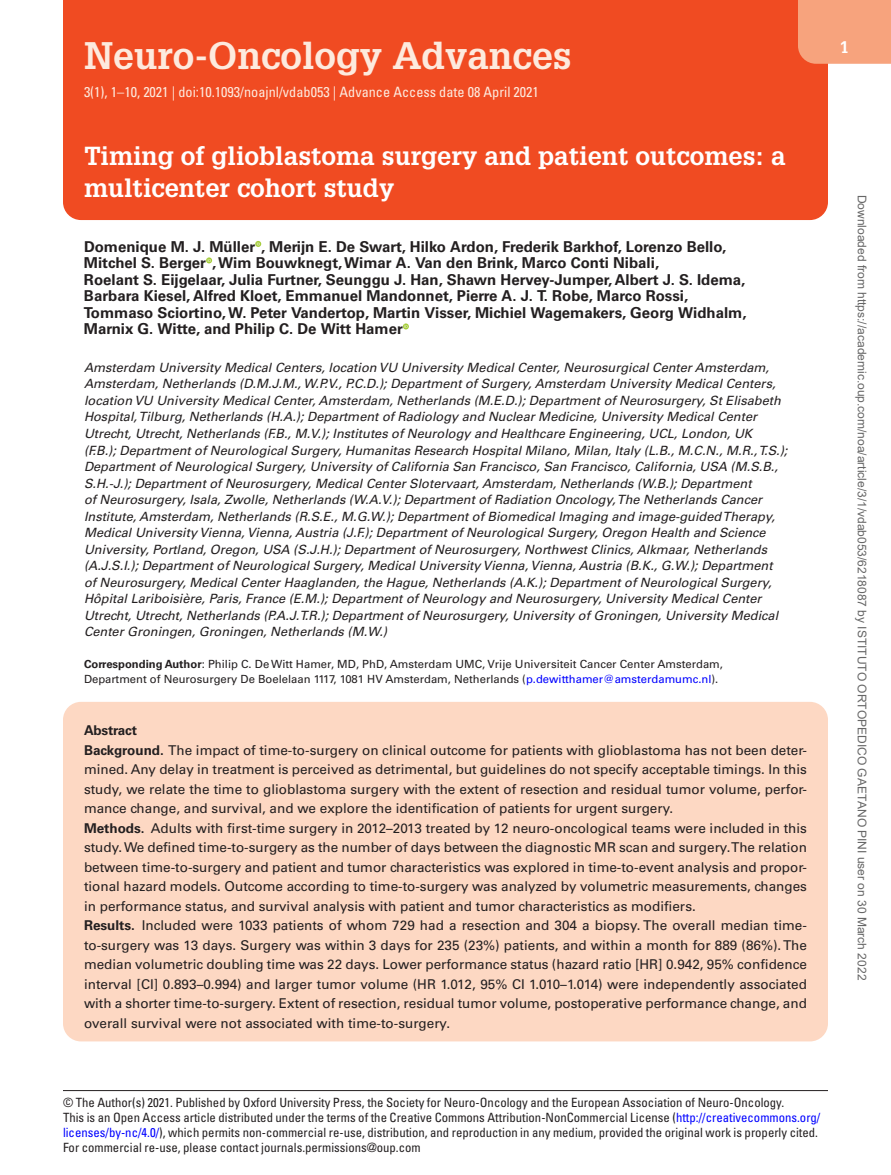
<style>
.page{position:relative;width:891px;height:1175px;background:#fff}
.page>*{position:absolute;margin:0;border:0;box-sizing:border-box;transform-origin:0 0}
.t1{font:700 37.5px "Glypha LT Std";color:#fdeade}
.t2{font:700 25.5px/31.5px "Glypha LT Std";color:#fff}
.t3{font:700 16.5px "Glypha LT Std";color:#fff}
.t4{font:700 15px/16.5px "Univers LT Std";color:#231f20}
.t5{font:condensed 14.25px "Univers LT Std";color:#fdeade}
.t6{font:13.5px/19.5px "Univers LT Std";color:#231f20}
.t7{font:italic 12.75px/16.5px "Univers LT Std";color:#231f20}
.t8{font:condensed 12.75px/15px "Univers LT Std";color:#231f20}
.t9{font:12px "Arial";color:#666}
.t10{font:11.25px/15px "Univers LT Std";color:#231f20}
.s1{font-weight:700}
.s2{color:#00f}
</style>
<div class="page">
<div style="left:63px;top:0;width:765px;height:166px;background:#f04b22"></div>
<div style="left:798px;top:0;width:93px;height:64px;background:#f7a37d"></div>
<hr style="left:63px;top:1090px;width:765px;height:1px;background:#231f20">
<div style="left:63px;top:702px;width:765px;height:339px;background:#fdd8c3;border-radius:18px"></div>
<svg style="left:255px;top:241px;width:6px;height:6px"></svg>
<svg style="left:206px;top:257px;width:6px;height:6px"></svg>
<svg style="left:403px;top:323px;width:6px;height:6px"></svg>
<div style="left:63px;top:166px;width:765px;height:54px;background:#f04b22"></div>
<h1 class="t1" style="left:84px;top:32px;width:489px">Neuro-Oncology Advances</h1>
<p class="t5" style="left:84px;top:83px;width:456px">3(1), 1–10, 2021 | doi:10.1093/noajnl/vdab053 | Advance Access date 08 April 2021</p>
<h2 class="t2" style="left:84px;top:140px;width:703px">Timing of glioblastoma surgery and patient outcomes: a multicenter cohort study</h2>
<p class="t4" style="left:84px;top:238px;width:664px">Domenique M. J. Müller , Merijn E. De Swart, Hilko Ardon, Frederik Barkhof, Lorenzo Bello, Mitchel S. Berger , Wim Bouwknegt, Wimar A. Van den Brink, Marco Conti Nibali,<br>Roelant S. Eijgelaar, Julia Furtner, Seunggu J. Han, Shawn Hervey-Jumper, Albert J. S. Idema, Barbara Kiesel, Alfred Kloet, Emmanuel Mandonnet, Pierre A. J. T. Robe, Marco Rossi, Tommaso Sciortino, W. Peter Vandertop, Martin Visser, Michiel Wagemakers, Georg Widhalm, Marnix G. Witte, and Philip C. De Witt Hamer</p>
<p class="t7" style="left:84px;top:359px;width:705px">Amsterdam University Medical Centers, location VU University Medical Center, Neurosurgical Center Amsterdam, Amsterdam, Netherlands (D.M.J.M., W.P.V., P.C.D.); Department of Surgery, Amsterdam University Medical Centers, location VU University Medical Center, Amsterdam, Netherlands (M.E.D.); Department of Neurosurgery, St Elisabeth Hospital, Tilburg, Netherlands (H.A.); Department of Radiology and Nuclear Medicine, University Medical Center Utrecht, Utrecht, Netherlands (F.B., M.V.); Institutes of Neurology and Healthcare Engineering, UCL, London, UK (F.B.); Department of Neurological Surgery, Humanitas Research Hospital Milano, Milan, Italy (L.B., M.C.N., M.R., T.S.); Department of Neurological Surgery, University of California San Francisco, San Francisco, California, USA (M.S.B., S.H.-J.); Department of Neurosurgery, Medical Center Slotervaart, Amsterdam, Netherlands (W.B.); Department<br>of Neurosurgery, Isala, Zwolle, Netherlands (W.A.V.); Department of Radiation Oncology, The Netherlands Cancer Institute, Amsterdam, Netherlands (R.S.E., M.G.W.); Department of Biomedical Imaging and image-guided Therapy, Medical University Vienna, Vienna, Austria (J.F.); Department of Neurological Surgery, Oregon Health and Science University, Portland, Oregon, USA (S.J.H.); Department of Neurosurgery, Northwest Clinics, Alkmaar, Netherlands (A.J.S.I.); Department of Neurological Surgery, Medical University Vienna, Vienna, Austria (B.K., G.W.); Department of Neurosurgery, Medical Center Haaglanden, the Hague, Netherlands (A.K.); Department of Neurological Surgery, Hôpital Lariboisière, Paris, France (E.M.); Department of Neurology and Neurosurgery, University Medical Center Utrecht, Utrecht, Netherlands (P.A.J.T.R.); Department of Neurosurgery, University of Groningen, University Medical Center Groningen, Groningen, Netherlands (M.W.)</p>
<p class="t10" style="left:84px;top:657px;width:641px"><span class="s1">Corresponding Author</span>: Philip C. De Witt Hamer, MD, PhD, Amsterdam UMC, Vrije Universiteit Cancer Center Amsterdam,<br>Department of Neurosurgery De Boelelaan 1117, 1081 HV Amsterdam, Netherlands (<span class="s2">p.dewitthamer@amsterdamumc.nl</span>).</p>
<p class="t6" style="left:84px;top:720px;width:725px"><span class="s1">Abstract<br>Background.</span> The impact of time-to-surgery on clinical outcome for patients with glioblastoma has not been deter&shy;mined. Any delay in treatment is perceived as detrimental, but guidelines do not specify acceptable timings. In this study, we relate the time to glioblastoma surgery with the extent of resection and residual tumor volume, perfor&shy;mance change, and survival, and we explore the identification of patients for urgent surgery.<br><span class="s1">Methods.</span> Adults with first-time surgery in 2012–2013 treated by 12 neuro-oncological teams were included in this study. We defined time-to-surgery as the number of days between the diagnostic MR scan and surgery. The relation between time-to-surgery and patient and tumor characteristics was explored in time-to-event analysis and propor&shy;tional hazard models. Outcome according to time-to-surgery was analyzed by volumetric measurements, changes in performance status, and survival analysis with patient and tumor characteristics as modifiers.<br><span class="s1">Results.</span> Included were 1033 patients of whom 729 had a resection and 304 a biopsy. The overall median time&shy;to-surgery was 13 days. Surgery was within 3 days for 235 (23%) patients, and within a month for 889 (86%). The median volumetric doubling time was 22 days. Lower performance status (hazard ratio [HR] 0.942, 95% confidence interval [CI] 0.893–0.994) and larger tumor volume (HR 1.012, 95% CI 1.010–1.014) were independently associated with a shorter time-to-surgery. Extent of resection, residual tumor volume, postoperative performance change, and overall survival were not associated with time-to-surgery.</p>
<p class="t3" style="left:840px;top:37px;width:11px">1</p>
<p class="t9" style="left:866px;top:195px;width:787px;rotate:90deg">Downloaded from https://academic.oup.com/noa/article/3/1/vdab053/6218087 by ISTITUTO ORTOPEDICO GAETANO PINI user on 30 March 2022</p>
<p class="t8" style="left:63px;top:1095px;width:723px">© The Author(s) 2021. Published by Oxford University Press, the Society for Neuro-Oncology and the European Association of Neuro-Oncology.</p>
<p class="t8" style="left:63px;top:1110px;width:759px">This is an Open Access article distributed under the terms of the Creative Commons Attribution-NonCommercial License (<span class="s2">http://creativecommons.org/ licenses/by-nc/4.0/</span>), which permits non-commercial re-use, distribution, and reproduction in any medium, provided the original work is properly cited.<br>For commercial re-use, please contact journals.permissions@oup.com</p>
</div>
